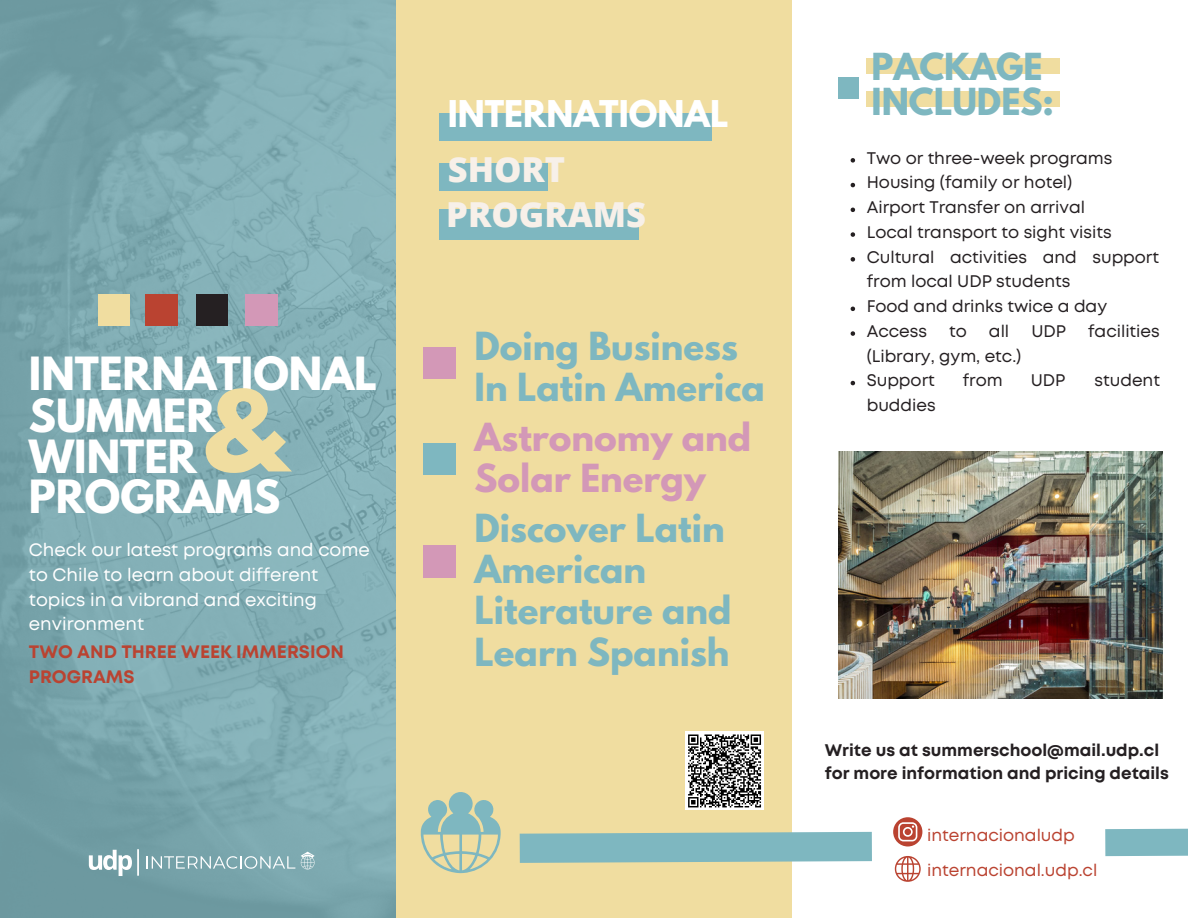
<style>
.page{position:relative;width:1188px;height:918px;background:#fff}
.page>*{position:absolute;margin:0;border:0;box-sizing:border-box;transform-origin:0 0}
.t1{font:700 99.15px "League Spartan";color:#f0dda0}
.t2{font:700 40.5px "League Spartan";color:#fff}
.t3{font:800 34.5px "Open Sans";color:#f7f0e9}
.t4{font:700 34.35px/41.2px "League Spartan";color:#7eb7c0}
.t5{font:700 34.35px/41.2px "League Spartan";color:#d398b7}
.t6{font:700 33px/34.2px "League Spartan";color:#7eb7c0}
.t7{font:700 32.7px "League Spartan";color:#fff}
.t8{font:18px/24.8px "Mont";color:#fff}
.t9{font:700 18px/24.8px "Mont";color:#ba4331}
.t10{font:16.8px/24.8px "Mont";color:#252022}
.t11{font:700 16.8px/23.1px "Mont";color:#252022}
.t12{font:16.8px "Mont";color:#ba4331}
</style>
<div class="page">
<svg style="left:0;top:0;width:395px;height:918px;background:#7da9b0"></svg>
<div style="left:98px;top:294px;width:32px;height:32px;background:#f0dda0"></div>
<div style="left:146px;top:294px;width:32px;height:32px;background:#ba4331"></div>
<div style="left:196px;top:294px;width:32px;height:32px;background:#252022"></div>
<div style="left:246px;top:294px;width:32px;height:32px;background:#d398b7"></div>
<svg style="left:89px;top:850px;width:43px;height:26px"></svg>
<svg style="left:146px;top:852px;width:169px;height:18px;background:#91b5bb"></svg>
<hr style="left:137px;top:849px;width:2px;height:27px;background:#fff">
<div style="left:396px;top:0;width:396px;height:918px;background:#f0dda0"></div>
<div style="left:423px;top:347px;width:32px;height:32px;background:#d398b7"></div>
<div style="left:423px;top:443px;width:32px;height:32px;background:#7eb7c0"></div>
<div style="left:423px;top:546px;width:32px;height:32px;background:#d398b7"></div>
<div style="left:838px;top:77px;width:21px;height:21px;background:#7eb7c0"></div>
<img style="left:838px;top:451px;width:324px;height:248px">
<div style="left:866px;top:58px;width:194px;height:15px;background:#f0dda0"></div>
<svg style="left:851px;top:158px;width:4px;height:5px"></svg>
<svg style="left:851px;top:183px;width:4px;height:4px"></svg>
<svg style="left:851px;top:208px;width:4px;height:4px"></svg>
<svg style="left:851px;top:232px;width:4px;height:5px"></svg>
<svg style="left:851px;top:257px;width:4px;height:5px"></svg>
<svg style="left:851px;top:307px;width:4px;height:4px"></svg>
<svg style="left:851px;top:331px;width:4px;height:5px"></svg>
<svg style="left:851px;top:381px;width:4px;height:4px"></svg>
<div style="left:866px;top:92px;width:194px;height:15px;background:#f0dda0"></div>
<svg style="left:1105px;top:828px;width:83px;height:29px;background:#87bcc4"></svg>
<div style="left:439px;top:163px;width:109px;height:28px;background:#7eb7c0"></div>
<div style="left:439px;top:114px;width:272px;height:27px;background:#7eb7c0"></div>
<div style="left:439px;top:210px;width:199px;height:30px;background:#7eb7c0"></div>
<div style="left:685px;top:732px;width:79px;height:78px;background:#fff"></div>
<svg style="left:421px;top:734px;width:501px;height:148px"></svg>
<p class="t2" style="left:29px;top:354px;width:350px">INTERNATIONAL</p>
<p class="t2" style="left:29px;top:396px;width:188px">SUMMER</p>
<p class="t2" style="left:29px;top:436px;width:170px">WINTER</p>
<p class="t2" style="left:29px;top:476px;width:253px">PROGRAMS</p>
<p class="t1" style="left:203px;top:382px;width:84px">&amp;</p>
<p class="t8" style="left:29px;top:539px;width:343px">Check our latest programs and come to Chile to learn about different topics in a vibrand and exciting environment</p>
<p class="t9" style="left:29px;top:641px;width:317px">TWO AND THREE WEEK IMMERSION<br>PROGRAMS</p>
<p class="t7" style="left:448px;top:97px;width:282px">INTERNATIONAL</p>
<p class="t3" style="left:448px;top:145px;width:119px">SHORT</p>
<p class="t3" style="left:446px;top:190px;width:201px">PROGRAMS</p>
<p class="t4" style="left:475px;top:330px;width:292px">Doing Business<br>In Latin America</p>
<p class="t5" style="left:475px;top:421px;width:278px">Astronomy and<br>Solar Energy</p>
<p class="t4" style="left:475px;top:512px;width:259px">Discover Latin<br>American<br>Literature and<br>Learn Spanish</p>
<p class="t6" style="left:872px;top:54px;width:184px">PACKAGE<br>INCLUDES:</p>
<p class="t10" style="left:867px;top:147px;width:247px">Two or three-week programs</p>
<p class="t10" style="left:867px;top:171px;width:207px">Housing (family or hotel)</p>
<p class="t10" style="left:867px;top:196px;width:220px">Airport Transfer on arrival</p>
<p class="t10" style="left:867px;top:221px;width:246px">Local transport to sight visits</p>
<p class="t10" style="left:867px;top:246px;width:294px">Cultural activities and support from local UDP students</p>
<p class="t10" style="left:867px;top:295px;width:242px">Food and drinks twice a day</p>
<p class="t10" style="left:867px;top:320px;width:62px">Access</p>
<p class="t10" style="left:949px;top:320px;width:19px">to</p>
<p class="t10" style="left:989px;top:320px;width:22px">all</p>
<p class="t10" style="left:1031px;top:320px;width:36px">UDP</p>
<p class="t10" style="left:1088px;top:320px;width:73px">facilities</p>
<p class="t10" style="left:867px;top:345px;width:156px">(Library, gym, etc.)</p>
<p class="t10" style="left:867px;top:369px;width:70px">Support</p>
<p class="t10" style="left:963px;top:369px;width:41px">from</p>
<p class="t10" style="left:1031px;top:369px;width:36px">UDP</p>
<p class="t10" style="left:1095px;top:369px;width:67px">student</p>
<p class="t10" style="left:867px;top:394px;width:70px">buddies</p>
<p class="t11" style="left:825px;top:740px;width:346px">Write us at summerschool@mail.udp.cl for more information and pricing details</p>
<p class="t12" style="left:927px;top:829px;width:149px">internacionaludp</p>
<p class="t12" style="left:927px;top:864px;width:172px">internacional.udp.cl</p>
</div>
